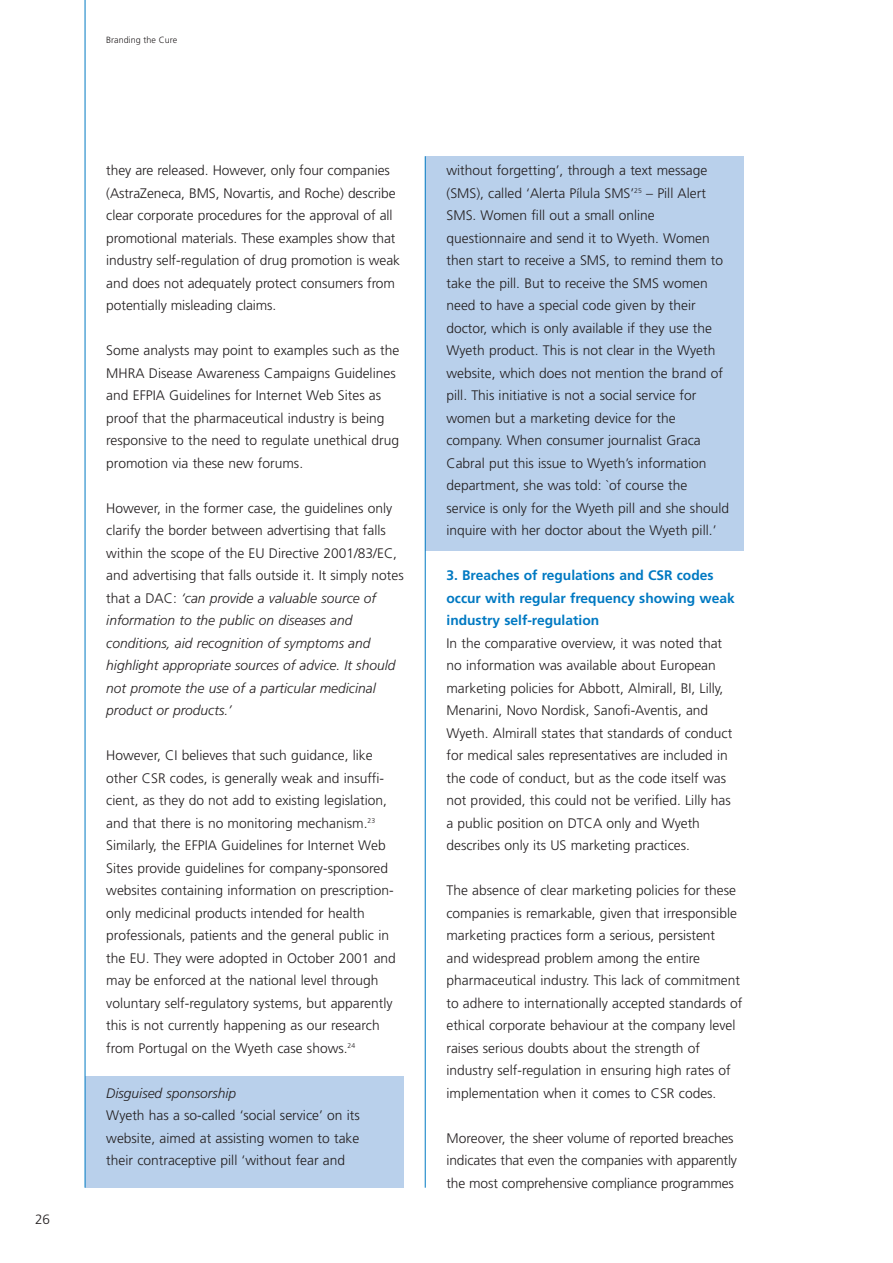
<style>
.page{position:relative;width:893px;height:1263px;background:#fff}
.page>*{position:absolute;margin:0;border:0;box-sizing:border-box;transform-origin:0 0}
.t1{font:300 13.8px/22.5px "Frutiger";color:#231f20}
.t2{font:italic 300 13.8px/22.5px "Frutiger";color:#231f20}
.t3{font:700 13.8px/22.5px "Frutiger";color:#0079c2}
.t4{font:300 13.5px "Frutiger";color:#231f20}
.t5{font:300 9px "Frutiger";color:#231f20}
.s1{font-style:normal}
</style>
<div class="page">
<div style="left:425px;top:156px;width:319px;height:395px;background:#b9d0eb"></div>
<div style="left:85px;top:1076px;width:319px;height:112px;background:#b9d0eb"></div>
<hr style="left:85px;top:0;width:1px;height:1188px;background:#0079c2">
<hr style="left:425px;top:156px;width:1px;height:1032px;background:#0079c2">
<p class="t4" style="left:35px;top:1213px;width:17px">26</p>
<p class="t5" style="left:106px;top:36px;width:72px">Branding the Cure</p>
<p class="t1" style="left:106px;top:160px;width:295px">they are released. However, only four companies (AstraZeneca, BMS, Novartis, and Roche) describe clear corporate procedures for the approval of all promotional materials. These examples show that industry self-regulation of drug promotion is weak and does not adequately protect consumers from potentially misleading claims.</p>
<p class="t1" style="left:106px;top:340px;width:294px">Some analysts may point to examples such as the MHRA Disease Awareness Campaigns Guidelines and EFPIA Guidelines for Internet Web Sites as proof that the pharmaceutical industry is being responsive to the need to regulate unethical drug promotion via these new forums.</p>
<p class="t2" style="left:106px;top:498px;width:299px"><span class="s1">However, in the former case, the guidelines only clarify the border between advertising that falls within the scope of the EU Directive 2001/83/EC, and advertising that falls outside it. It simply notes that a DAC:</span> ‘can provide a valuable source of information to the public on diseases and conditions, aid recognition of symptoms and highlight appropriate sources of advice. It should not promote the use of a particular medicinal product or products.’</p>
<p class="t1" style="left:106px;top:745px;width:291px">However, CI believes that such guidance, like other CSR codes, is generally weak and insuffi&shy;cient, as they do not add to existing legislation, and that there is no monitoring mechanism.<sup>23<br></sup>Similarly, the EFPIA Guidelines for Internet Web Sites provide guidelines for company-sponsored websites containing information on prescription&shy;only medicinal products intended for health professionals, patients and the general public in the EU. They were adopted in October 2001 and may be enforced at the national level through voluntary self-regulatory systems, but apparently this is not currently happening as our research from Portugal on the Wyeth case shows.<sup>24</sup></p>
<p class="t2" style="left:106px;top:1083px;width:132px">Disguised sponsorship</p>
<p class="t1" style="left:106px;top:1105px;width:255px;text-align:justify">Wyeth has a so-called ‘social service’ on its website, aimed at assisting women to take their contraceptive pill ‘without fear and</p>
<p class="t1" style="left:446px;top:160px;width:284px">without forgetting’, through a text message (SMS), called ‘Alerta Pílula SMS’<sup>25</sup> – Pill Alert SMS. Women fill out a small online questionnaire and send it to Wyeth. Women then start to receive a SMS, to remind them to take the pill. But to receive the SMS women need to have a special code given by their doctor, which is only available if they use the Wyeth product. This is not clear in the Wyeth website, which does not mention the brand of pill. This initiative is not a social service for women but a marketing device for the company. When consumer journalist Graca Cabral put this issue to Wyeth’s information department, she was told: `of course the service is only for the Wyeth pill and she should inquire with her doctor about the Wyeth pill.’</p>
<p class="t3" style="left:446px;top:565px;width:290px">3. Breaches of regulations and CSR codes occur with regular frequency showing weak industry self-regulation</p>
<p class="t1" style="left:446px;top:633px;width:287px">In the comparative overview, it was noted that no information was available about European marketing policies for Abbott, Almirall, BI, Lilly, Menarini, Novo Nordisk, Sanofi-Aventis, and Wyeth. Almirall states that standards of conduct for medical sales representatives are included in the code of conduct, but as the code itself was not provided, this could not be verified. Lilly has a public position on DTCA only and Wyeth describes only its US marketing practices.</p>
<p class="t1" style="left:446px;top:880px;width:297px">The absence of clear marketing policies for these companies is remarkable, given that irresponsible marketing practices form a serious, persistent<br>and widespread problem among the entire pharmaceutical industry. This lack of commitment to adhere to internationally accepted standards of ethical corporate behaviour at the company level raises serious doubts about the strength of industry self-regulation in ensuring high rates of implementation when it comes to CSR codes.</p>
<p class="t1" style="left:446px;top:1128px;width:292px">Moreover, the sheer volume of reported breaches indicates that even the companies with apparently the most comprehensive compliance programmes</p>
</div>
